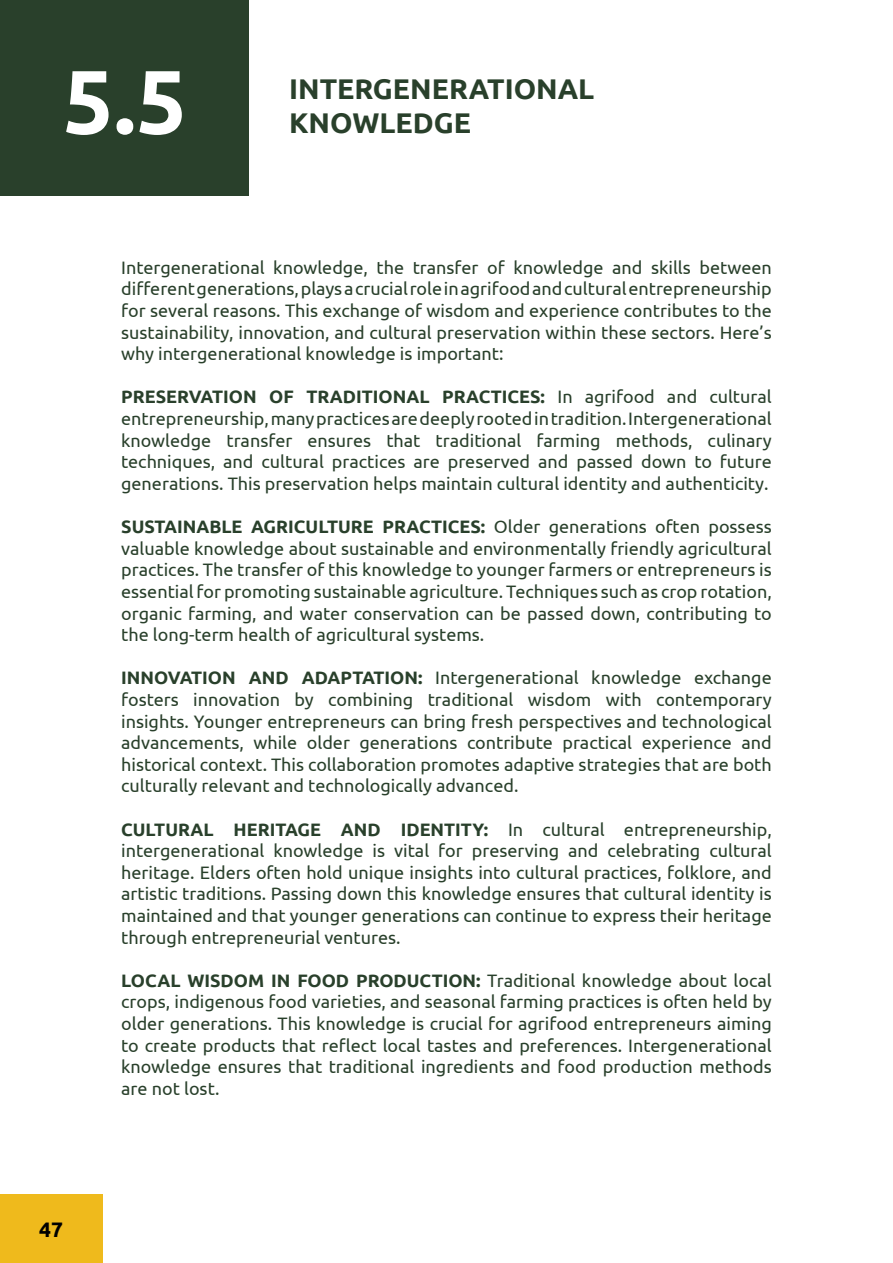
<style>
.page{position:relative;width:893px;height:1263px;background:#fff}
.page>*{position:absolute;margin:0;border:0;box-sizing:border-box;transform-origin:0 0}
.t1{font:700 90px "Ubuntu";color:#fff}
.t2{font:700 28.5px "Ubuntu";color:#29402b}
.t3{font:700 21px "Ubuntu";color:#000}
.t4{font:18px/21.6px "Ubuntu";color:#29402b;text-align:justify}
.s1{font-weight:700}
</style>
<div class="page">
<div style="left:0;top:1195px;width:102px;height:68px;background:#efba1c"></div>
<div style="left:0;top:0;width:249px;height:196px;background:#29402b"></div>
<h1 class="t1" style="left:63px;top:47px;width:126px">5.5</h1>
<h2 class="t2" style="left:289px;top:71px;width:307px">INTERGENERATIONAL</h2>
<h2 class="t2" style="left:289px;top:105px;width:183px">KNOWLEDGE</h2>
<p class="t3" style="left:39px;top:1216px;width:25px">47</p>
<p class="t4" style="left:121px;top:256px;width:652px">Intergenerational knowledge, the transfer of knowledge and skills between different generations, plays a crucial role in agrifood and cultural entrepreneurship for several reasons. This exchange of wisdom and experience contributes to the sustainability, innovation, and cultural preservation within these sectors. Here’s why intergenerational knowledge is important:</p>
<p class="t4" style="left:121px;top:386px;width:652px"><span class="s1">PRESERVATION OF TRADITIONAL PRACTICES:</span> In agrifood and cultural entrepreneurship, many practices are deeply rooted in tradition. Intergenerational knowledge transfer ensures that traditional farming methods, culinary techniques, and cultural practices are preserved and passed down to future generations. This preservation helps maintain cultural identity and authenticity.</p>
<p class="t4" style="left:121px;top:515px;width:652px"><span class="s1">SUSTAINABLE AGRICULTURE PRACTICES:</span> Older generations often possess valuable knowledge about sustainable and environmentally friendly agricultural practices. The transfer of this knowledge to younger farmers or entrepreneurs is essential for promoting sustainable agriculture. Techniques such as crop rotation, organic farming, and water conservation can be passed down, contributing to the long-term health of agricultural systems.</p>
<p class="t4" style="left:121px;top:666px;width:652px"><span class="s1">INNOVATION AND ADAPTATION:</span> Intergenerational knowledge exchange fosters innovation by combining traditional wisdom with contemporary insights. Younger entrepreneurs can bring fresh perspectives and technological advancements, while older generations contribute practical experience and historical context. This collaboration promotes adaptive strategies that are both culturally relevant and technologically advanced.</p>
<p class="t4" style="left:121px;top:818px;width:652px"><span class="s1">CULTURAL HERITAGE AND IDENTITY:</span> In cultural entrepreneurship, intergenerational knowledge is vital for preserving and celebrating cultural heritage. Elders often hold unique insights into cultural practices, folklore, and artistic traditions. Passing down this knowledge ensures that cultural identity is maintained and that younger generations can continue to express their heritage through entrepreneurial ventures.</p>
<p class="t4" style="left:121px;top:969px;width:652px"><span class="s1">LOCAL WISDOM IN FOOD PRODUCTION:</span> Traditional knowledge about local crops, indigenous food varieties, and seasonal farming practices is often held by older generations. This knowledge is crucial for agrifood entrepreneurs aiming to create products that reflect local tastes and preferences. Intergenerational knowledge ensures that traditional ingredients and food production methods are not lost.</p>
</div>
